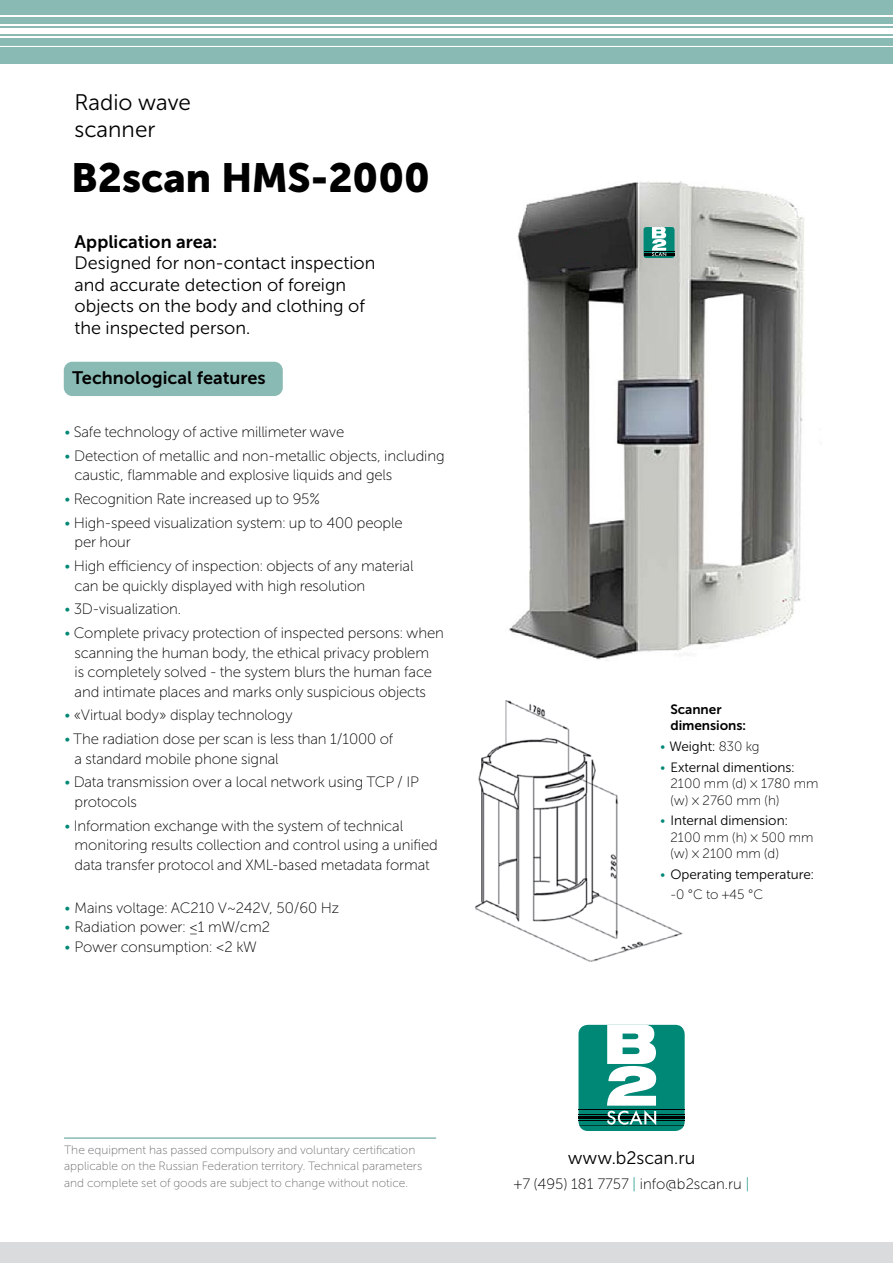
<style>
.page{position:relative;width:893px;height:1263px;background:#fff}
.page>*{position:absolute;margin:0;border:0;box-sizing:border-box;transform-origin:0 0}
.t1{font:40.5px "Museo Sans Cyrl 900";color:#000}
.t2{font:22.5px/27px "Museo Sans Cyrl 300";color:#000}
.t3{font:18px/21.6px "Museo Sans Cyrl 300";color:#000}
.t4{font:18px "Museo Sans Cyrl 700";color:#000}
.t5{font:15px/19.5px "Museo Sans Cyrl 100";letter-spacing:-.01em;color:#000}
.t6{font:13.5px "Museo Sans Cyrl 300";color:#000}
.t7{font:13.5px/16.5px "Museo Sans Cyrl 100";color:#000}
.t8{font:13.5px/16.5px "Museo Sans Cyrl 700";letter-spacing:-.005em;color:#000}
.t9{font:12px/16.5px "Museo Sans Cyrl 100";color:#6d6e71}
.s1{color:#087}
.s2{font-family:"Museo Sans Cyrl 100";color:#087}
.s3{font-family:"Museo Sans Cyrl 100"}
</style>
<div class="page">
<div style="left:0;top:0;width:893px;height:64px;background:#8abab4"></div>
<div style="left:0;top:29px;width:893px;height:5px;background:#fff"></div>
<hr style="left:0;top:37px;width:893px;height:1px;background:#fff">
<hr style="left:0;top:25px;width:893px;height:1px;background:#fff">
<hr style="left:0;top:16px;width:893px;height:1px;background:#fff">
<svg style="left:0;top:46px;width:893px;height:1px"></svg>
<div style="left:0;top:1242px;width:893px;height:21px;background:#dadbdd"></div>
<img style="left:475px;top:700px;width:207px;height:262px">
<img style="left:509px;top:181px;width:296px;height:479px">
<div style="left:644px;top:227px;width:30px;height:31px;background:#087;border-radius:3px"></div>
<svg style="left:644px;top:227px;width:30px;height:30px"></svg>
<div style="left:555px;top:235px;width:38px;height:23px;background:#2d2c2c"></div>
<hr style="left:64px;top:1137px;width:372px;height:2px;background:#8abab4">
<div style="left:64px;top:362px;width:219px;height:34px;background:#8abab4;border-radius:9px"></div>
<div style="left:578px;top:1025px;width:107px;height:106px;background:#087;border-radius:9px"></div>
<hr style="left:578px;top:1116px;width:107px;height:3px;background:#000">
<hr style="left:578px;top:1120px;width:107px;height:1px;background:#000">
<hr style="left:578px;top:1114px;width:107px;height:1px;background:#000">
<hr style="left:578px;top:1109px;width:107px;height:1px;background:#000">
<svg style="left:579px;top:1025px;width:105px;height:101px"></svg>
<h2 class="t2" style="left:75px;top:89px;width:118px">Radio wave scanner</h2>
<h1 class="t1" style="left:72px;top:155px;width:360px">B2scan HMS-2000</h1>
<p class="t4" style="left:75px;top:231px;width:144px">Application area:</p>
<p class="t3" style="left:75px;top:252px;width:302px">Designed for non-contact inspection and accurate detection of foreign objects on the body and clothing of the inspected person.</p>
<p class="t4" style="left:72px;top:367px;width:195px">Technological features</p>
<p class="t5" style="left:64px;top:422px;width:282px"><span class="s1">•</span> Safe technology of active millimeter wave</p>
<p class="t5" style="left:75px;top:446px;width:371px;text-indent:-10px"><span class="s1">•</span> Detection of metallic and non-metallic objects, including caustic, flammable and explosive liquids and gels</p>
<p class="t5" style="left:64px;top:489px;width:257px"><span class="s1">•</span> Recognition Rate increased up to 95%</p>
<p class="t5" style="left:75px;top:513px;width:329px;text-indent:-10px"><span class="s1">•</span> High-speed visualization system: up to 400 people per hour</p>
<p class="t5" style="left:75px;top:556px;width:340px;text-indent:-10px"><span class="s1">•</span> High efficiency of inspection: objects of any material can be quickly displayed with high resolution</p>
<p class="t5" style="left:64px;top:600px;width:119px"><span class="s1">•</span> 3D-visualization.</p>
<p class="t5" style="left:64px;top:623px;width:381px;text-align:center"><span class="s1">•</span> Complete privacy protection of inspected persons: when scanning the human body, the ethical privacy problem<br>is completely solved - the system blurs the human face and intimate places and marks only suspicious objects</p>
<p class="t5" style="left:64px;top:706px;width:230px"><span class="s1">•</span> «Virtual body» display technology</p>
<p class="t5" style="left:75px;top:729px;width:320px;text-indent:-11px"><span class="s1">•</span> The radiation dose per scan is less than 1/1000 of a standard mobile phone signal</p>
<p class="t5" style="left:75px;top:773px;width:346px;text-indent:-10px"><span class="s1">•</span> Data transmission over a local network using TCP / IP protocols</p>
<p class="t5" style="left:75px;top:816px;width:365px;text-indent:-10px"><span class="s1">•</span> Information exchange with the system of technical monitoring results collection and control using a unified data transfer protocol and XML-based metadata format</p>
<p class="t5" style="left:64px;top:898px;width:277px"><span class="s1">•</span> Mains voltage: AC210 V~242V, 50/60 Hz</p>
<p class="t5" style="left:64px;top:918px;width:207px"><span class="s1">•</span> Radiation power: ≤1 mW/cm2</p>
<p class="t5" style="left:64px;top:937px;width:194px"><span class="s1">•</span> Power consumption: &lt;2 kW</p>
<p class="t8" style="left:670px;top:701px;width:77px">Scanner dimensions:</p>
<p class="t6" style="left:660px;top:739px;width:101px"><span class="s2">•</span> Weight: <span class="s3">830 kg</span></p>
<p class="t6" style="left:660px;top:760px;width:136px"><span class="s2">•</span> External dimentions:</p>
<p class="t7" style="left:670px;top:775px;width:150px">2100 mm (d) × 1780 mm (w) × 2760 mm (h)</p>
<p class="t6" style="left:660px;top:813px;width:129px"><span class="s2">•</span> Internal dimension:</p>
<p class="t7" style="left:670px;top:829px;width:144px">2100 mm (h) × 500 mm (w) × 2100 mm (d)</p>
<p class="t6" style="left:660px;top:867px;width:155px"><span class="s2">•</span> Operating temperature:</p>
<p class="t7" style="left:670px;top:886px;width:94px">-0 °C to +45 °C</p>
<p class="t9" style="left:64px;top:1142px;width:360px">The equipment has passed compulsory and voluntary certification applicable on the Russian Federation territory. Technical parameters and complete set of goods are subject to change without notice.</p>
<p class="t3" style="left:568px;top:1147px;width:129px">www.b2scan.ru</p>
<p class="t5" style="left:514px;top:1174px;width:237px">+7 (495) 181 7757 <span class="s1">|</span> info@b2scan.ru <span class="s1">|</span></p>
</div>
